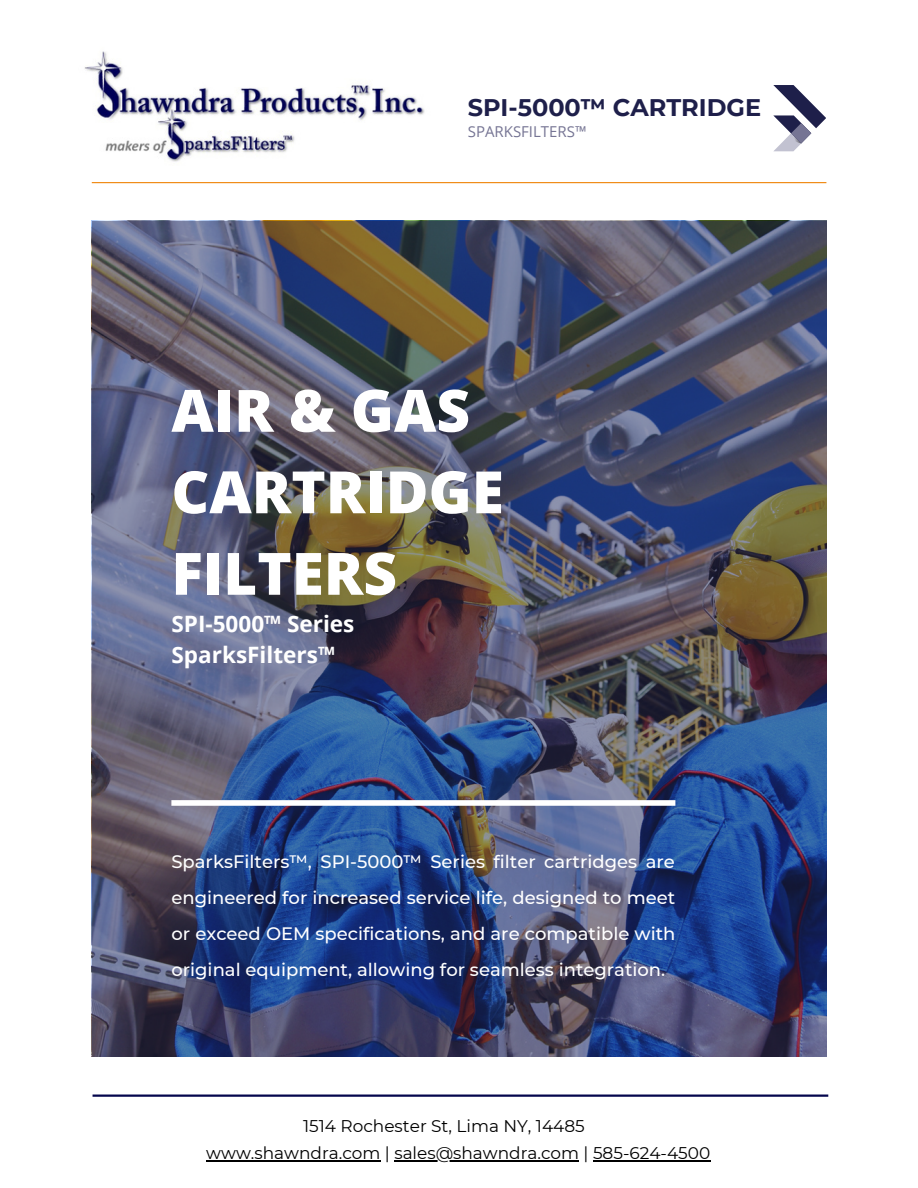
<style>
.page{position:relative;width:918px;height:1188px;background:#fff}
.page>*{position:absolute;margin:0;border:0;box-sizing:border-box;transform-origin:0 0}
.t1{font:800 58.5px/81.4px "Open Sans";color:#fff}
.t2{font:700 24px "Montserrat";color:#1e1f4a}
.t3{font:700 22.5px "Open Sans";color:#fff}
.t4{font:500 18px/36px "Montserrat";color:#fff;text-align:justify}
.t5{font:16.95px "Montserrat";color:#000}
.t6{font:15px "Open Sans";color:#767594}
</style>
<div class="page">
<img style="left:84px;top:51px;width:341px;height:111px">
<svg style="left:773px;top:85px;width:53px;height:66px"></svg>
<img style="left:92px;top:221px;width:734px;height:836px">
<div style="left:171px;top:800px;width:504px;height:6px;background:#fff"></div>
<hr style="left:92px;top:182px;width:734px;height:1px;background:#ef8509">
<hr style="left:206px;top:1161px;width:175px;height:1px;background:#000">
<hr style="left:394px;top:1161px;width:185px;height:1px;background:#000">
<hr style="left:593px;top:1161px;width:117px;height:1px;background:#000">
<hr style="left:93px;top:1095px;width:735px;height:2px;background:#04064d">
<p class="t2" style="left:468px;top:92px;width:295px">SPI-5000™ CARTRIDGE</p>
<p class="t6" style="left:468px;top:120px;width:120px">SPARKSFILTERS™</p>
<p class="t1" style="left:171px;top:368px;width:334px">AIR &amp; GAS<br>CARTRIDGE<br>FILTERS</p>
<p class="t3" style="left:171px;top:608px;width:185px">SPI-5000™ Series</p>
<p class="t3" style="left:171px;top:638px;width:165px">SparksFilters™</p>
<p class="t4" style="left:171px;top:843px;width:506px">SparksFilters™, SPI-5000™ Series filter cartridges are engineered for increased service life, designed to meet or exceed OEM specifications, and are compatible with original equipment, allowing for seamless integration.</p>
<p class="t5" style="left:303px;top:1116px;width:283px">1514 Rochester St, Lima NY, 14485</p>
<p class="t5" style="left:206px;top:1143px;width:505px">www.shawndra.com | sales@shawndra.com | 585-624-4500</p>
</div>
